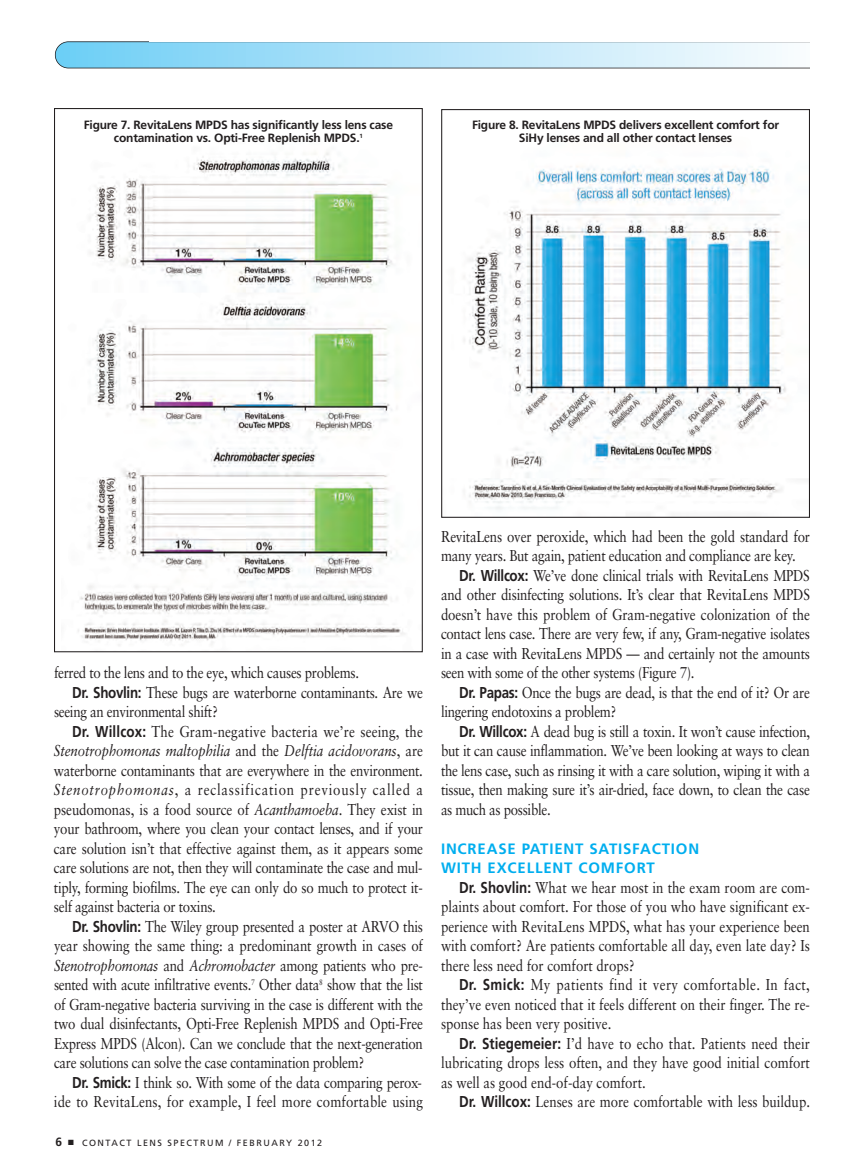
<style>
.page{position:relative;width:864px;height:1175px;background:#fff}
.page>*{position:absolute;margin:0;border:0;box-sizing:border-box;transform-origin:0 0}
.t1{font:15.75px/19.5px "Sabon";letter-spacing:-.025em;color:#231f20;text-align:justify;scale:.84 1}
.t2{font:italic 15.75px "Sabon";letter-spacing:-.005em;color:#231f20;scale:.84 1}
.t3{font:15.75px "Sabon";letter-spacing:-.005em;color:#231f20;scale:.84 1}
.t4{font:15.75px "Sabon";letter-spacing:.01em;color:#231f20;scale:.84 1}
.t5{font:15.75px "Sabon";letter-spacing:.06em;color:#231f20;scale:.84 1}
.t6{font:15.75px "Sabon";color:#231f20;scale:.84 1}
.t7{font:15.75px "Sabon";letter-spacing:.015em;color:#231f20;scale:.84 1}
.t8{font:700 15px/19.5px "Frutiger";letter-spacing:.055em;color:#00aeef}
.t9{font:700 12px/13.5px "Frutiger";letter-spacing:-.015em;color:#231f20;text-align:center}
.t10{font:9px "Frutiger";letter-spacing:.165em;color:#231f20}
.s1{font-family:"Frutiger";font-weight:700}
.s2{font-style:normal}
.s3{font-style:italic}
.s4{font-weight:700;font-size:12px}
</style>
<div class="page">
<div style="left:55px;top:42px;width:774px;height:26px;background:linear-gradient(to right,#6eccf4,#fffeff);border-radius:13px"></div>
<div style="left:55px;top:41px;width:774px;height:27px;border:2px solid #231f20;border-radius:13px"></div>
<div style="left:149px;top:31px;width:681px;height:11px;background:#fff"></div>
<div style="left:810px;top:36px;width:27px;height:34px;background:#fff"></div>
<img style="left:78px;top:152px;width:327px;height:494px">
<img style="left:464px;top:166px;width:322px;height:343px">
<div style="left:441px;top:109px;width:369px;height:409px;border:1px solid #231f20"></div>
<p class="t9" style="left:84px;top:119px;width:311px">Figure 7. RevitaLens MPDS has significantly less lens case contamination vs. Opti-Free Replenish MPDS.<sup>1</sup></p>
<p class="t9" style="left:472px;top:119px;width:309px">Figure 8. RevitaLens MPDS delivers excellent comfort for<br>SiHy lenses and all other contact lenses</p>
<p class="t1" style="left:54px;top:664px;width:365px">ferred to the lens and to the eye, which causes problems.</p>
<p class="t1" style="left:72px;top:684px;width:419px"><span class="s1">Dr. Shovlin:</span> These bugs are waterborne contaminants. Are we</p>
<p class="t1" style="left:54px;top:703px;width:197px">seeing an environmental shift?</p>
<p class="t7" style="left:72px;top:724px;width:419px"><span class="s1">Dr. Willcox:</span> The Gram-negative bacteria we’re seeing, the</p>
<p class="t2" style="left:54px;top:744px;width:441px">Stenotrophomonas maltophilia <span class="s2">and the</span> Delftia acidovorans<span class="s2">, are</span></p>
<p class="t1" style="left:54px;top:762px;width:441px">waterborne contaminants that are everywhere in the environment.</p>
<p class="t5" style="left:54px;top:783px;width:441px"><span class="s3">Stenotrophomonas</span>, a reclassification previously called a</p>
<p class="t1" style="left:54px;top:801px;width:441px">pseudomonas, is a food source of <span class="s3">Acanthamoeba</span>. They exist in</p>
<p class="t1" style="left:54px;top:820px;width:441px">your bathroom, where you clean your contact lenses, and if your</p>
<p class="t1" style="left:54px;top:840px;width:441px">care solution isn’t that effective against them, as it appears some</p>
<p class="t1" style="left:54px;top:859px;width:440px">care solutions are not, then they will contaminate the case and mul-</p>
<p class="t1" style="left:54px;top:879px;width:440px">tiply, forming biofilms. The eye can only do so much to protect it-</p>
<p class="t1" style="left:54px;top:898px;width:194px">self against bacteria or toxins.</p>
<p class="t1" style="left:72px;top:918px;width:419px"><span class="s1">Dr. Shovlin:</span> The Wiley group presented a poster at ARVO this</p>
<p class="t1" style="left:54px;top:937px;width:441px">year showing the same thing: a predominant growth in cases of</p>
<p class="t2" style="left:54px;top:958px;width:440px">Stenotrophomonas <span class="s2">and</span> Achromobacter <span class="s2">among patients who pre-</span></p>
<p class="t1" style="left:54px;top:976px;width:441px">sented with acute infiltrative events.<sup>7</sup> Other data<sup>8</sup> show that the list</p>
<p class="t1" style="left:54px;top:996px;width:441px">of Gram-negative bacteria surviving in the case is different with the</p>
<p class="t1" style="left:54px;top:1015px;width:441px">two dual disinfectants, Opti-Free Replenish MPDS and Opti-Free</p>
<p class="t1" style="left:54px;top:1035px;width:441px">Express MPDS (Alcon). Can we conclude that the next-generation</p>
<p class="t1" style="left:54px;top:1054px;width:371px">care solutions can solve the case contamination problem?</p>
<p class="t1" style="left:72px;top:1074px;width:418px"><span class="s1">Dr. Smick:</span> I think so. With some of the data comparing perox-</p>
<p class="t4" style="left:54px;top:1095px;width:441px">ide to RevitaLens, for example, I feel more comfortable using</p>
<p class="t10" style="left:56px;top:1139px;width:268px"><span class="s4">6</span> ■ CONTACT LENS SPECTRUM / FEBRUARY 2012</p>
<p class="t1" style="left:441px;top:528px;width:441px">RevitaLens over peroxide, which had been the gold standard for</p>
<p class="t1" style="left:441px;top:547px;width:424px">many years. But again, patient education and compliance are key.</p>
<p class="t1" style="left:459px;top:567px;width:419px"><span class="s1">Dr. Willcox:</span> We’ve done clinical trials with RevitaLens MPDS</p>
<p class="t1" style="left:441px;top:586px;width:441px">and other disinfecting solutions. It’s clear that RevitaLens MPDS</p>
<p class="t3" style="left:441px;top:607px;width:441px">doesn’t have this problem of Gram-negative colonization of the</p>
<p class="t1" style="left:441px;top:625px;width:441px">contact lens case. There are very few, if any, Gram-negative isolates</p>
<p class="t1" style="left:441px;top:645px;width:441px">in a case with RevitaLens MPDS — and certainly not the amounts</p>
<p class="t1" style="left:441px;top:664px;width:303px">seen with some of the other systems (Figure 7).</p>
<p class="t1" style="left:459px;top:684px;width:419px"><span class="s1">Dr. Papas:</span> Once the bugs are dead, is that the end of it? Or are</p>
<p class="t1" style="left:441px;top:703px;width:210px">lingering endotoxins a problem?</p>
<p class="t1" style="left:459px;top:723px;width:419px"><span class="s1">Dr. Willcox:</span> A dead bug is still a toxin. It won’t cause infection,</p>
<p class="t1" style="left:441px;top:742px;width:441px">but it can cause inflammation. We’ve been looking at ways to clean</p>
<p class="t1" style="left:441px;top:762px;width:441px">the lens case, such as rinsing it with a care solution, wiping it with a</p>
<p class="t1" style="left:441px;top:781px;width:441px">tissue, then making sure it’s air-dried, face down, to clean the case</p>
<p class="t1" style="left:441px;top:801px;width:132px">as much as possible.</p>
<p class="t8" style="left:441px;top:840px;width:260px">INCREASE PATIENT SATISFACTION<br>WITH EXCELLENT COMFORT</p>
<p class="t1" style="left:441px;top:879px;width:441px;text-indent:18px"><span class="s1">Dr. Shovlin:</span> What we hear most in the exam room are com&shy;plaints about comfort. For those of you who have significant ex&shy;perience with RevitaLens MPDS, what has your experience been with comfort? Are patients comfortable all day, even late day? Is there less need for comfort drops?</p>
<p class="t1" style="left:441px;top:976px;width:441px;text-indent:18px"><span class="s1">Dr. Smick:</span> My patients find it very comfortable. In fact, they’ve even noticed that it feels different on their finger. The re&shy;sponse has been very positive.</p>
<p class="t1" style="left:441px;top:1035px;width:441px;text-indent:18px"><span class="s1">Dr. Stiegemeier:</span> I’d have to echo that. Patients need their lubricating drops less often, and they have good initial comfort as well as good end-of-day comfort.</p>
<p class="t6" style="left:459px;top:1095px;width:419px"><span class="s1">Dr. Willcox:</span> Lenses are more comfortable with less buildup.</p>
</div>
